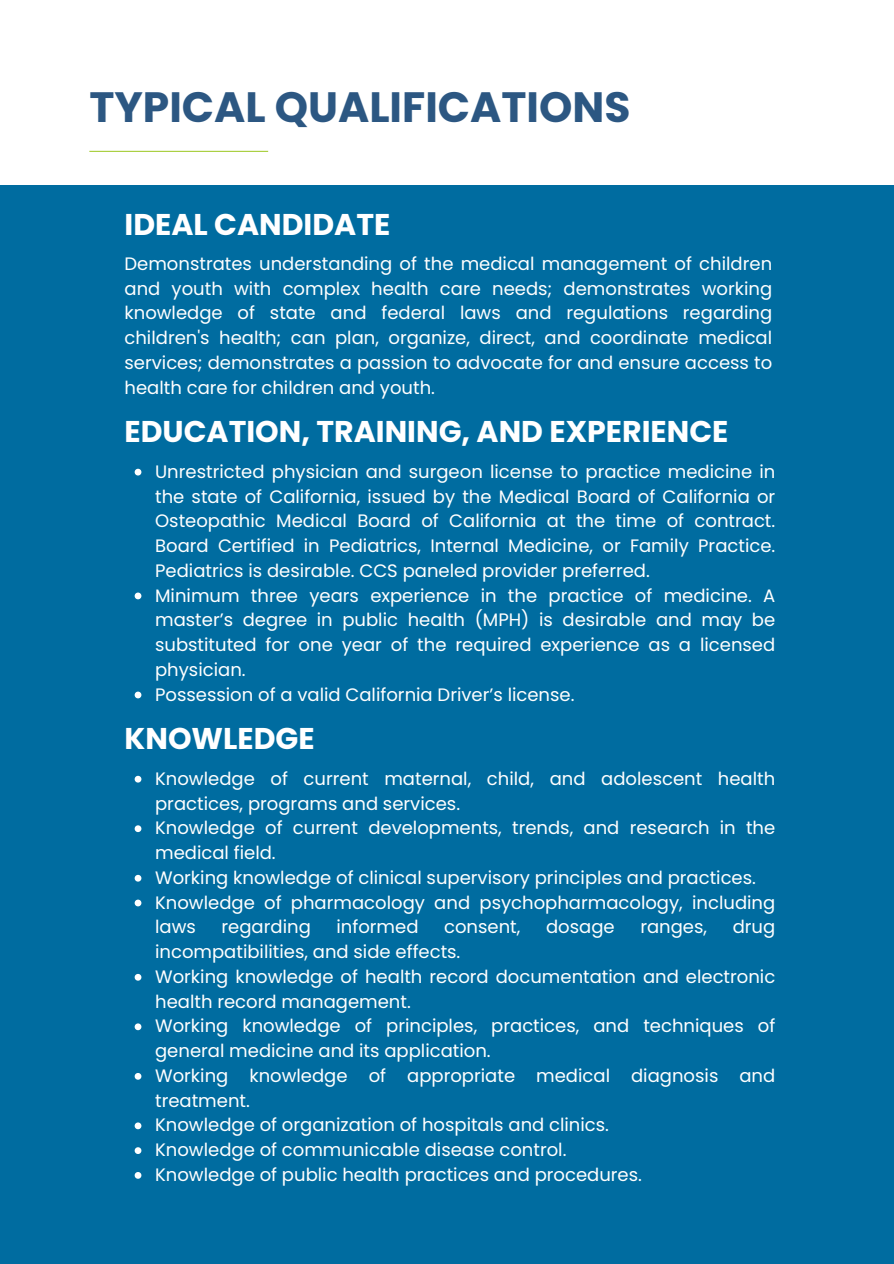
<style>
.page{position:relative;width:894px;height:1264px;background:#fff}
.page>*{position:absolute;margin:0;border:0;box-sizing:border-box;transform-origin:0 0}
.t1{font:700 42.45px "Poppins";color:#2c5782}
.t2{font:700 30px "Poppins";color:#fff}
.t3{font:18px/24.8px "Poppins";color:#fff}
</style>
<div class="page">
<div style="left:0;top:185px;width:893px;height:1078px;background:#006ca0"></div>
<svg style="left:135px;top:469px;width:6px;height:6px"></svg>
<svg style="left:135px;top:592px;width:6px;height:7px"></svg>
<svg style="left:135px;top:691px;width:6px;height:7px"></svg>
<svg style="left:135px;top:775px;width:6px;height:7px"></svg>
<svg style="left:135px;top:825px;width:6px;height:7px"></svg>
<svg style="left:135px;top:874px;width:6px;height:7px"></svg>
<svg style="left:135px;top:899px;width:6px;height:7px"></svg>
<svg style="left:135px;top:973px;width:6px;height:7px"></svg>
<svg style="left:135px;top:1023px;width:6px;height:7px"></svg>
<svg style="left:135px;top:1073px;width:6px;height:6px"></svg>
<svg style="left:135px;top:1122px;width:6px;height:7px"></svg>
<svg style="left:135px;top:1147px;width:6px;height:6px"></svg>
<svg style="left:135px;top:1172px;width:6px;height:6px"></svg>
<hr style="left:89px;top:151px;width:179px;height:1px;background:#a6ce39">
<p class="t1" style="left:89px;top:78px;width:542px">TYPICAL QUALIFICATIONS</p>
<p class="t2" style="left:124px;top:203px;width:267px">IDEAL CANDIDATE</p>
<p class="t3" style="left:124px;top:251px;width:649px;text-align:justify">Demonstrates understanding of the medical management of children and youth with complex health care needs; demonstrates working knowledge of state and federal laws and regulations regarding children's health; can plan, organize, direct, and coordinate medical services; demonstrates a passion to advocate for and ensure access to health care for children and youth.</p>
<h1 class="t2" style="left:124px;top:411px;width:605px">EDUCATION, TRAINING, AND EXPERIENCE</h1>
<p class="t3" style="left:155px;top:459px;width:621px;text-align:justify">Unrestricted physician and surgeon license to practice medicine in the state of California, issued by the Medical Board of California or Osteopathic Medical Board of California at the time of contract.<br>Board Certified in Pediatrics, Internal Medicine, or Family Practice.<br>Pediatrics is desirable. CCS paneled provider preferred.</p>
<h2 class="t3" style="left:155px;top:583px;width:621px;text-align:justify">Minimum three years experience in the practice of medicine. A master’s degree in public health (MPH) is desirable and may be substituted for one year of the required experience as a licensed physician.</h2>
<p class="t3" style="left:155px;top:682px;width:421px">Possession of a valid California Driver’s license.</p>
<h2 class="t2" style="left:124px;top:718px;width:191px">KNOWLEDGE</h2>
<p class="t3" style="left:155px;top:766px;width:621px">Knowledge of current maternal, child, and adolescent health practices, programs and services.</p>
<h2 class="t3" style="left:155px;top:815px;width:621px">Knowledge of current developments, trends, and research in the medical field.</h2>
<p class="t3" style="left:155px;top:865px;width:602px">Working knowledge of clinical supervisory principles and practices.</p>
<p class="t3" style="left:155px;top:890px;width:621px">Knowledge of pharmacology and psychopharmacology, including laws</p>
<p class="t3" style="left:221px;top:914px;width:91px">regarding</p>
<p class="t3" style="left:336px;top:914px;width:83px">informed</p>
<p class="t3" style="left:444px;top:914px;width:78px">consent,</p>
<p class="t3" style="left:546px;top:914px;width:70px">dosage</p>
<p class="t3" style="left:640px;top:914px;width:68px">ranges,</p>
<p class="t3" style="left:732px;top:914px;width:44px">drug</p>
<p class="t3" style="left:155px;top:939px;width:307px">incompatibilities, and side effects.</p>
<p class="t3" style="left:155px;top:964px;width:621px">Working knowledge of health record documentation and electronic health record management.</p>
<p class="t3" style="left:155px;top:1013px;width:621px">Working knowledge of principles, practices, and techniques of general medicine and its application.</p>
<p class="t3" style="left:155px;top:1063px;width:621px">Working knowledge of appropriate medical diagnosis and treatment.</p>
<p class="t3" style="left:155px;top:1112px;width:455px">Knowledge of organization of hospitals and clinics.</p>
<p class="t3" style="left:155px;top:1137px;width:413px">Knowledge of communicable disease control.</p>
<p class="t3" style="left:155px;top:1162px;width:488px">Knowledge of public health practices and procedures.</p>
</div>
